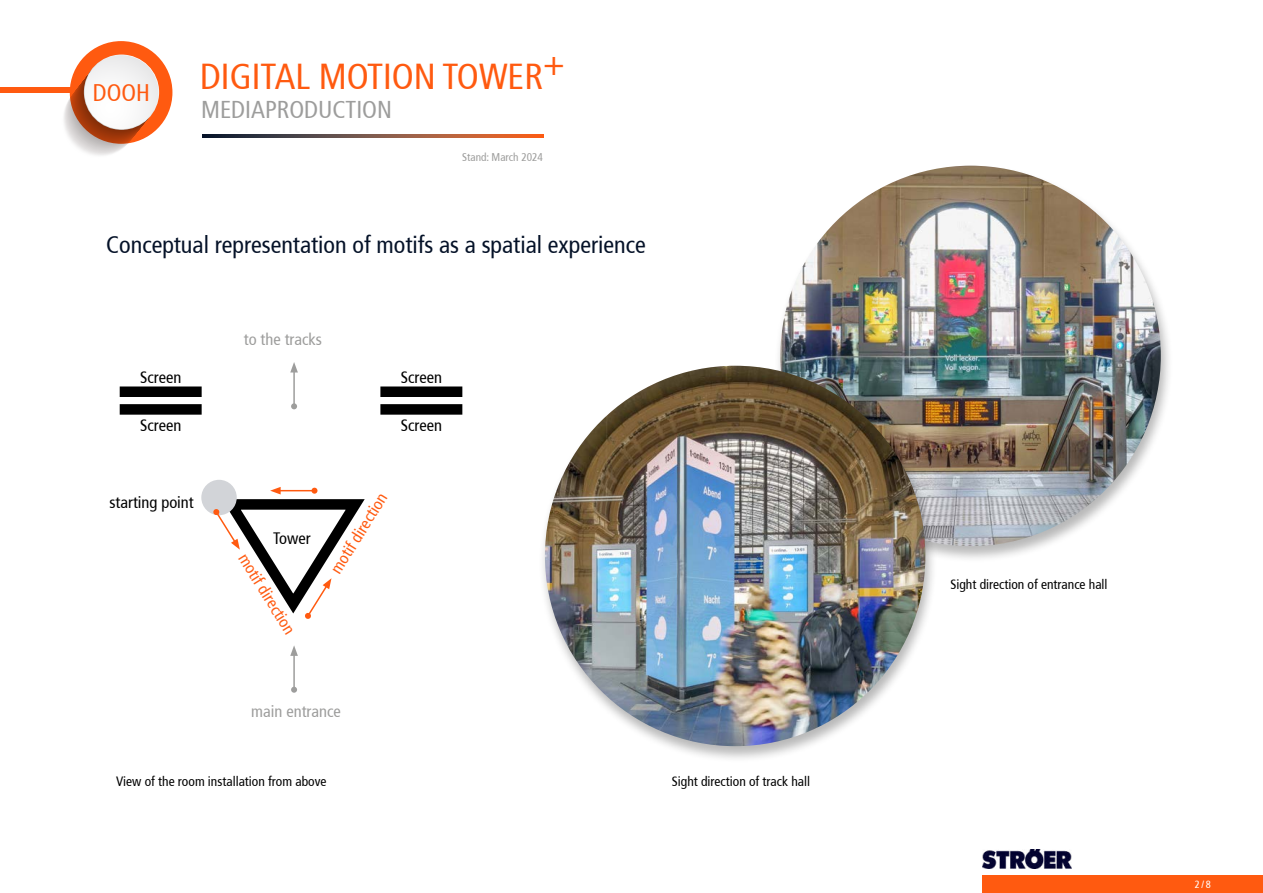
<style>
.page{position:relative;width:1263px;height:893px;background:#fff}
.page>*{position:absolute;margin:0;border:0;box-sizing:border-box;transform-origin:0 0}
.t1{font:condensed 36px "Stroeer Frutiger";color:#ff5a10}
.t2{font:condensed 24.3px "Stroeer Frutiger";color:#9d9d9c}
.t3{font:condensed 24px "Stroeer Frutiger";color:#051228}
.t4{font:condensed 24px "Stroeer Frutiger";color:#ff5a10}
.t5{font:condensed 16.5px "Stroeer Frutiger";color:#000}
.t6{font:condensed 16.5px "Stroeer Frutiger";color:#ff5a10}
.t7{font:condensed 16.5px "Stroeer Frutiger";color:#9d9d9c}
.t8{font:condensed 13.5px "Stroeer Frutiger";color:#000}
.t9{font:condensed 11.25px "Stroeer Frutiger";color:#9d9d9c}
.t10{font:condensed 10.5px "Stroeer Frutiger";color:#fff}
</style>
<div class="page">
<svg style="left:70px;top:41px;width:102px;height:103px;background:#df5112"></svg>
<svg style="left:84px;top:55px;width:75px;height:75px"></svg>
<div style="left:85px;top:55px;width:73px;height:74px;background:#f6f6f7;border-radius:37px"></div>
<div style="left:0;top:87px;width:72px;height:5px;background:#ff5a10"></div>
<div style="left:982px;top:876px;width:281px;height:17px;background:#ff5a10"></div>
<img style="left:982px;top:850px;width:89px;height:19px">
<svg style="left:203px;top:135px;width:340px;height:2px"></svg>
<div style="left:773px;top:164px;width:400px;height:400px;background:#000;opacity:.28"></div>
<img style="left:780px;top:166px;width:381px;height:380px;border-radius:190px">
<hr style="left:293px;top:653px;width:2px;height:37px;background:#9d9d9c">
<svg style="left:291px;top:687px;width:6px;height:6px"></svg>
<svg style="left:290px;top:645px;width:8px;height:11px"></svg>
<hr style="left:293px;top:370px;width:2px;height:36px;background:#9d9d9c">
<svg style="left:291px;top:403px;width:6px;height:6px"></svg>
<svg style="left:290px;top:362px;width:8px;height:10px"></svg>
<div style="left:201px;top:480px;width:36px;height:35px;background:#d2d4d8;border-radius:50%"></div>
<svg style="left:213px;top:487px;width:152px;height:132px"></svg>
<div style="left:120px;top:386px;width:82px;height:11px;background:#000"></div>
<div style="left:120px;top:404px;width:82px;height:11px;background:#000"></div>
<div style="left:380px;top:386px;width:82px;height:11px;background:#000"></div>
<div style="left:380px;top:404px;width:82px;height:11px;background:#000"></div>
<div style="left:538px;top:364px;width:400px;height:400px;background:#000;opacity:.28"></div>
<img style="left:545px;top:366px;width:380px;height:380px;border-radius:190px">
<h3 class="t4" style="left:93px;top:79px;width:58px">DOOH</h3>
<h1 class="t1" style="left:200px;top:55px;width:366px">DIGITAL MOTION TOWER+</h1>
<h2 class="t2" style="left:201px;top:96px;width:192px">MEDIAPRODUCTION</h2>
<p class="t9" style="left:462px;top:151px;width:82px">Stand: March 2024</p>
<h3 class="t3" style="left:106px;top:231px;width:541px">Conceptual representation of motifs as a spatial experience</h3>
<p class="t7" style="left:244px;top:330px;width:80px">to the tracks</p>
<p class="t5" style="left:140px;top:367px;width:43px">Screen</p>
<p class="t5" style="left:401px;top:367px;width:43px">Screen</p>
<p class="t5" style="left:140px;top:415px;width:43px">Screen</p>
<p class="t5" style="left:401px;top:415px;width:43px">Screen</p>
<p class="t5" style="left:110px;top:493px;width:86px">starting point</p>
<p class="t5" style="left:273px;top:529px;width:39px">Tower</p>
<p class="t6" style="left:251px;top:550px;width:93px;rotate:58deg">motif direction</p>
<p class="t6" style="left:327px;top:567px;width:93px;rotate:-58deg">motif direction</p>
<p class="t7" style="left:251px;top:702px;width:91px">main entrance</p>
<p class="t8" style="left:116px;top:774px;width:212px">View of the room installation from above</p>
<p class="t8" style="left:672px;top:774px;width:140px">Sight direction of track hall</p>
<p class="t8" style="left:950px;top:577px;width:159px">Sight direction of entrance hall</p>
<p class="t10" style="left:1195px;top:878px;width:18px">2/8</p>
</div>
